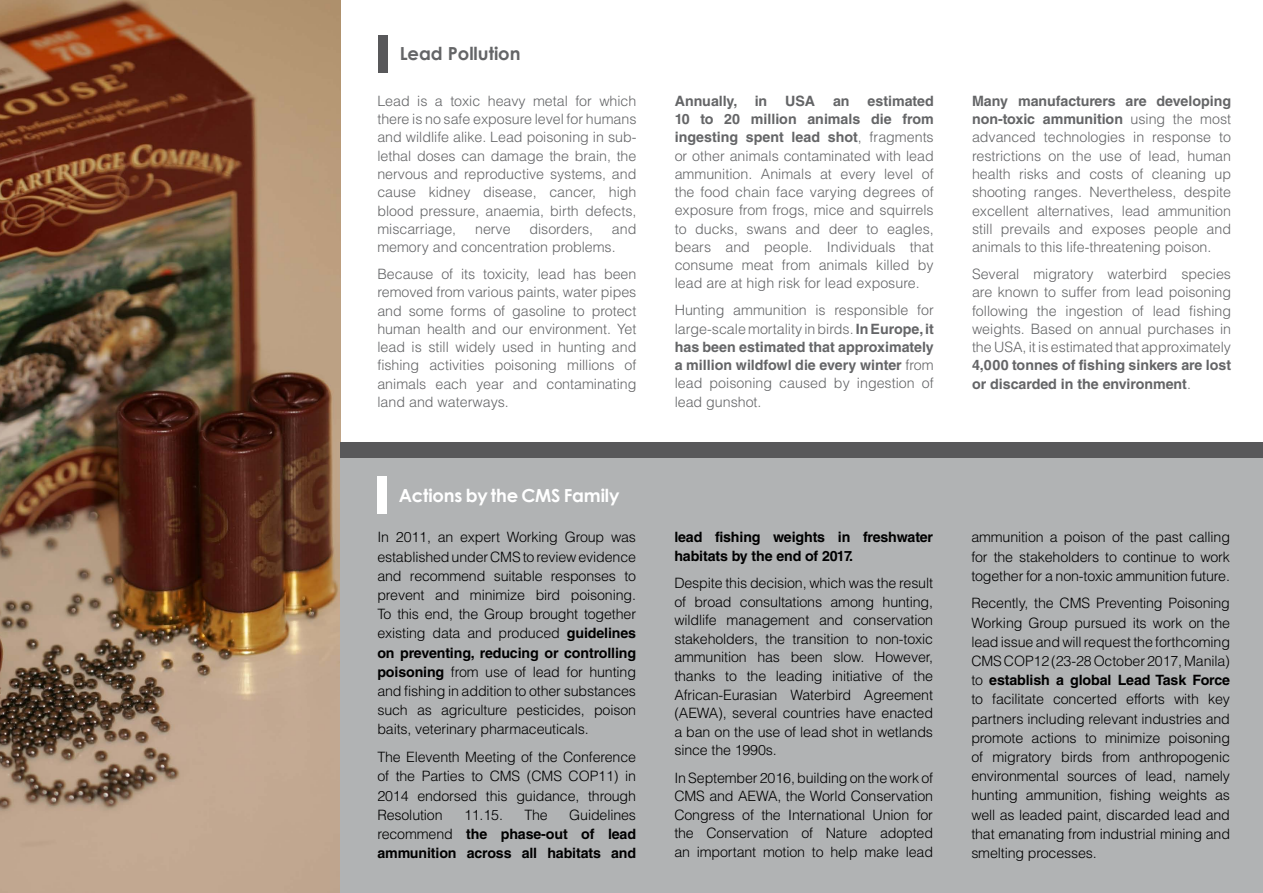
<style>
.page{position:relative;width:1263px;height:893px;background:#fff}
.page>*{position:absolute;margin:0;border:0;box-sizing:border-box;transform-origin:0 0}
.t1{font:700 18px "Century Gothic";letter-spacing:-.01em;color:#fff}
.t2{font:700 18px "Century Gothic";color:#646567}
.t3{font:300 14.25px/19.2px "Helvetica LT Std";letter-spacing:-.01em;color:#000;text-align:justify}
.t4{font:300 14.25px/18.3px "Helvetica LT Std";color:#646567;text-align:justify}
.t5{font:700 14.25px/19.2px "Helvetica LT Std";letter-spacing:-.01em;color:#000;text-align:justify}
.t6{font:700 14.25px/18.6px "Helvetica LT Std";color:#646567}
.s1{font-weight:700}
.s2{font-weight:300}
</style>
<div class="page">
<img style="left:0;top:0;width:340px;height:893px">
<div style="left:340px;top:442px;width:923px;height:16px;background:#58585a"></div>
<div style="left:340px;top:458px;width:923px;height:435px;background:#b1b3b4"></div>
<div style="left:378px;top:35px;width:10px;height:38px;background:#58585a"></div>
<div style="left:377px;top:476px;width:10px;height:37px;background:#fff"></div>
<p class="t2" style="left:400px;top:39px;width:122px">Lead Pollution</p>
<p class="t4" style="left:377px;top:91px;width:261px">Lead is a toxic heavy metal for which there is no safe exposure level for humans and wildlife alike. Lead poisoning in sub&shy;lethal doses can damage the brain, the nervous and reproductive systems, and cause kidney disease, cancer, high blood pressure, anaemia, birth defects, miscarriage,</p>
<p class="t4" style="left:377px;top:220px;width:261px;text-indent:235px">and memory and concentration problems.</p>
<p class="t4" style="left:377px;top:265px;width:261px">Because of its toxicity, lead has been removed from various paints, water pipes and some forms of gasoline to protect human health and our environment. Yet lead is still widely used in hunting and fishing activities poisoning millions of animals each year and contaminating land and waterways.</p>
<p class="t4" style="left:475px;top:220px;width:37px">nerve</p>
<p class="t4" style="left:529px;top:220px;width:65px">disorders,</p>
<p class="t1" style="left:399px;top:482px;width:222px">Actions by the CMS Family</p>
<p class="t3" style="left:377px;top:528px;width:260px">In 2011, an expert Working Group was established under CMS to review evidence and recommend suitable responses to prevent and minimize bird poisoning.<br>To this end, the Group brought together existing data and produced <span class="s1">guidelines on preventing, reducing or controlling poisoning</span> from use of lead for hunting and fishing in addition to other substances such as agriculture pesticides, poison baits, veterinary pharmaceuticals.</p>
<p class="t3" style="left:377px;top:747px;width:260px">The Eleventh Meeting of the Conference of the Parties to CMS (CMS COP11) in 2014 endorsed this guidance, through Resolution</p>
<p class="t5" style="left:377px;top:805px;width:260px;text-indent:192px"><span class="s2">Guidelines recommend</span> the phase-out of lead ammunition across all habitats and</p>
<p class="t3" style="left:464px;top:805px;width:40px">11.15.</p>
<p class="t3" style="left:524px;top:805px;width:25px">The</p>
<p class="t6" style="left:675px;top:91px;width:94px">Annually, in</p>
<p class="t6" style="left:785px;top:91px;width:31px">USA</p>
<p class="t6" style="left:833px;top:91px;width:18px">an</p>
<p class="t4" style="left:675px;top:91px;width:261px;text-indent:193px"><span class="s1">estimated 10 to 20 million animals die from ingesting spent lead shot</span>, fragments or other animals contaminated with lead ammunition. Animals at every level of the food chain face varying degrees of exposure from frogs, mice and squirrels to ducks, swans and deer to eagles, bears and people. Individuals that consume meat from animals killed by lead are at high risk for lead exposure.</p>
<p class="t4" style="left:675px;top:301px;width:261px">Hunting ammunition is responsible for large-scale mortality in birds. <span class="s1">In Europe, it has been estimated that approximately a million wildfowl die every winter</span> from lead poisoning caused by ingestion of lead gunshot.</p>
<p class="t4" style="left:972px;top:91px;width:261px"><span class="s1">Many manufacturers are developing non-toxic ammunition</span> using the most advanced technologies in response to restrictions on the use of lead, human health risks and costs of cleaning up shooting ranges. Nevertheless, despite excellent alternatives, lead ammunition still prevails and exposes people and animals to this life-threatening poison.</p>
<p class="t4" style="left:972px;top:265px;width:261px">Several migratory waterbird species are known to suffer from lead poisoning following the ingestion of lead fishing weights. Based on annual purchases in the USA, it is estimated that approximately</p>
<p class="t6" style="left:972px;top:356px;width:261px">4,000 tonnes of fishing sinkers are lost or discarded in the environment<span class="s2">.</span></p>
<p class="t5" style="left:674px;top:528px;width:260px;line-height:18.6px">lead fishing weights in freshwater habitats by the end of 2017.</p>
<p class="t3" style="left:674px;top:574px;width:260px;line-height:18.6px">Despite this decision, which was the result of broad consultations among hunting, wildlife management and conservation stakeholders, the transition to non-toxic ammunition has been slow. However, thanks to the leading initiative of the African-Eurasian Waterbird Agreement (AEWA), several countries have enacted a ban on the use of lead shot in wetlands since the 1990s.</p>
<p class="t3" style="left:674px;top:768px;width:260px;line-height:18.6px">In September 2016, building on the work of CMS and AEWA, the World Conservation Congress of the International Union for the Conservation of Nature adopted an important motion to help make lead</p>
<p class="t3" style="left:971px;top:528px;width:260px">ammunition a poison of the past calling for the stakeholders to continue to work together for a non-toxic ammunition future.</p>
<p class="t3" style="left:971px;top:594px;width:260px">Recently, the CMS Preventing Poisoning Working Group pursued its work on the lead issue and will request the forthcoming CMS COP12 (23-28 October 2017, Manila) to <span class="s1">establish a global Lead Task Force </span>to facilitate concerted efforts with key partners including relevant industries and promote actions to minimize poisoning of migratory birds from anthropogenic environmental sources of lead, namely hunting ammunition, fishing weights as well as leaded paint, discarded lead and that emanating from industrial mining and smelting processes.</p>
</div>
